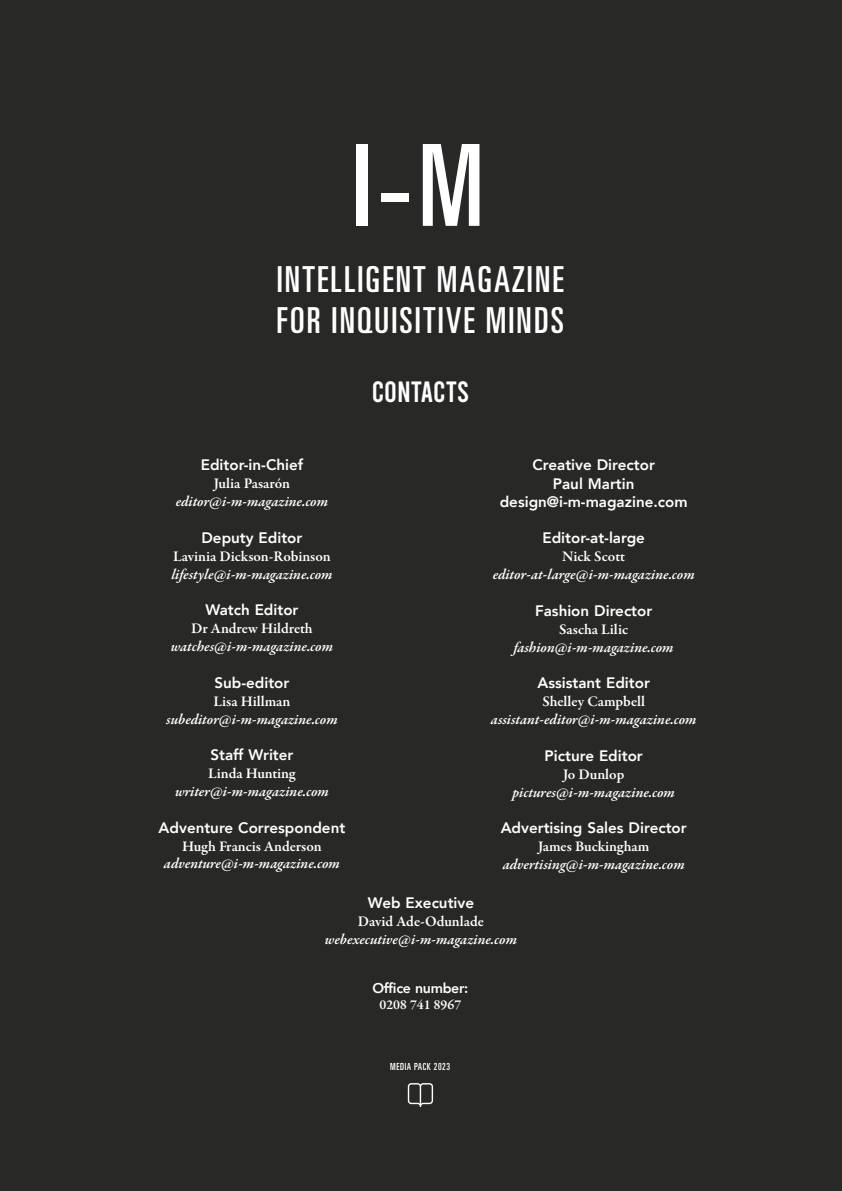
<style>
.page{position:relative;width:842px;height:1191px;background:#282827}
.page>*{position:absolute;margin:0;border:0;box-sizing:border-box;transform-origin:0 0}
.t1{font:ultra-condensed 113.3px "Univers LT Std";color:#fff}
.t2{font:ultra-condensed 35.8px/41px "Univers LT Std";letter-spacing:.06em;color:#fff}
.t3{font:29.3px "Bebas";color:#fff}
.t4{font:800 15.2px/18.3px "Avenir";color:#fff;text-align:center}
.t5{font:italic 600 14.9px "Garamond Premr Pro";letter-spacing:-.005em;color:#fff}
.t6{font:600 14.9px "Garamond Premr Pro";color:#fff}
.t7{font:800 14.1px "Avenir";letter-spacing:-.02em;color:#fff}
.t8{font:600 13.9px "Garamond Premr Pro";color:#fff}
.t9{font:ultra-condensed 9.8px "Univers LT Std";letter-spacing:.06em;color:#fff}
</style>
<div class="page">
<svg style="left:408px;top:1083px;width:25px;height:24px"></svg>
<h1 class="t1" style="left:352px;top:121px;width:133px">I-M</h1>
<h2 class="t2" style="left:277px;top:258px;width:289px">INTELLIGENT MAGAZINE<br>FOR INQUISITIVE MINDS</h2>
<p class="t4" style="left:201px;top:456px;width:104px">Editor-in-Chief</p>
<p class="t6" style="left:214px;top:474px;width:78px">Julia Pasarón</p>
<p class="t5" style="left:176px;top:492px;width:154px">editor@i-m-magazine.com</p>
<p class="t4" style="left:201px;top:529px;width:103px">Deputy Editor</p>
<p class="t6" style="left:173px;top:547px;width:159px">Lavinia Dickson-Robinson</p>
<p class="t5" style="left:171px;top:565px;width:163px">lifestyle@i-m-magazine.com</p>
<p class="t4" style="left:205px;top:601px;width:95px">Watch Editor</p>
<p class="t6" style="left:191px;top:619px;width:123px">Dr Andrew Hildreth</p>
<p class="t5" style="left:171px;top:637px;width:164px">watches@i-m-magazine.com</p>
<p class="t4" style="left:214px;top:673px;width:76px">Sub-editor</p>
<p class="t6" style="left:213px;top:692px;width:78px">Lisa Hillman</p>
<p class="t5" style="left:166px;top:709px;width:173px">subeditor@i-m-magazine.com</p>
<p class="t4" style="left:210px;top:746px;width:85px">Staff Writer</p>
<p class="t6" style="left:208px;top:764px;width:89px">Linda Hunting</p>
<p class="t5" style="left:175px;top:782px;width:155px">writer@i-m-magazine.com</p>
<p class="t4" style="left:159px;top:818px;width:188px">Adventure Correspondent</p>
<p class="t6" style="left:182px;top:837px;width:141px">Hugh Francis Anderson</p>
<p class="t5" style="left:164px;top:854px;width:177px">adventure@i-m-magazine.com</p>
<h3 class="t3" style="left:372px;top:377px;width:99px">CONTACTS</h3>
<p class="t4" style="left:500px;top:456px;width:189px">Creative Director<br>Paul Martin design@i-m-magazine.com</p>
<p class="t4" style="left:542px;top:529px;width:104px">Editor-at-large</p>
<p class="t6" style="left:562px;top:547px;width:65px">Nick Scott</p>
<p class="t5" style="left:493px;top:565px;width:203px">editor-at-large@i-m-magazine.com</p>
<p class="t4" style="left:535px;top:602px;width:119px">Fashion Director</p>
<p class="t6" style="left:559px;top:620px;width:71px">Sascha Lilic</p>
<p class="t5" style="left:514px;top:638px;width:161px">fashion@i-m-magazine.com</p>
<p class="t4" style="left:537px;top:674px;width:114px">Assistant Editor</p>
<p class="t6" style="left:542px;top:692px;width:104px">Shelley Campbell</p>
<p class="t5" style="left:491px;top:710px;width:207px">assistant-editor@i-m-magazine.com</p>
<p class="t4" style="left:545px;top:747px;width:100px">Picture Editor</p>
<p class="t6" style="left:563px;top:765px;width:63px">Jo Dunlop</p>
<p class="t5" style="left:512px;top:782px;width:164px">pictures@i-m-magazine.com</p>
<p class="t4" style="left:501px;top:819px;width:188px">Advertising Sales Director</p>
<p class="t6" style="left:538px;top:837px;width:113px">James Buckingham</p>
<p class="t5" style="left:503px;top:855px;width:183px">advertising@i-m-magazine.com</p>
<p class="t4" style="left:368px;top:894px;width:108px">Web Executive</p>
<p class="t6" style="left:358px;top:912px;width:128px">David Ade-Odunlade</p>
<p class="t5" style="left:325px;top:930px;width:194px">webexecutive@i-m-magazine.com</p>
<p class="t7" style="left:372px;top:978px;width:98px">Office number:</p>
<p class="t8" style="left:379px;top:996px;width:83px">0208 741 8967</p>
<p class="t9" style="left:390px;top:1060px;width:61px">MEDIA PACK 2023</p>
</div>
